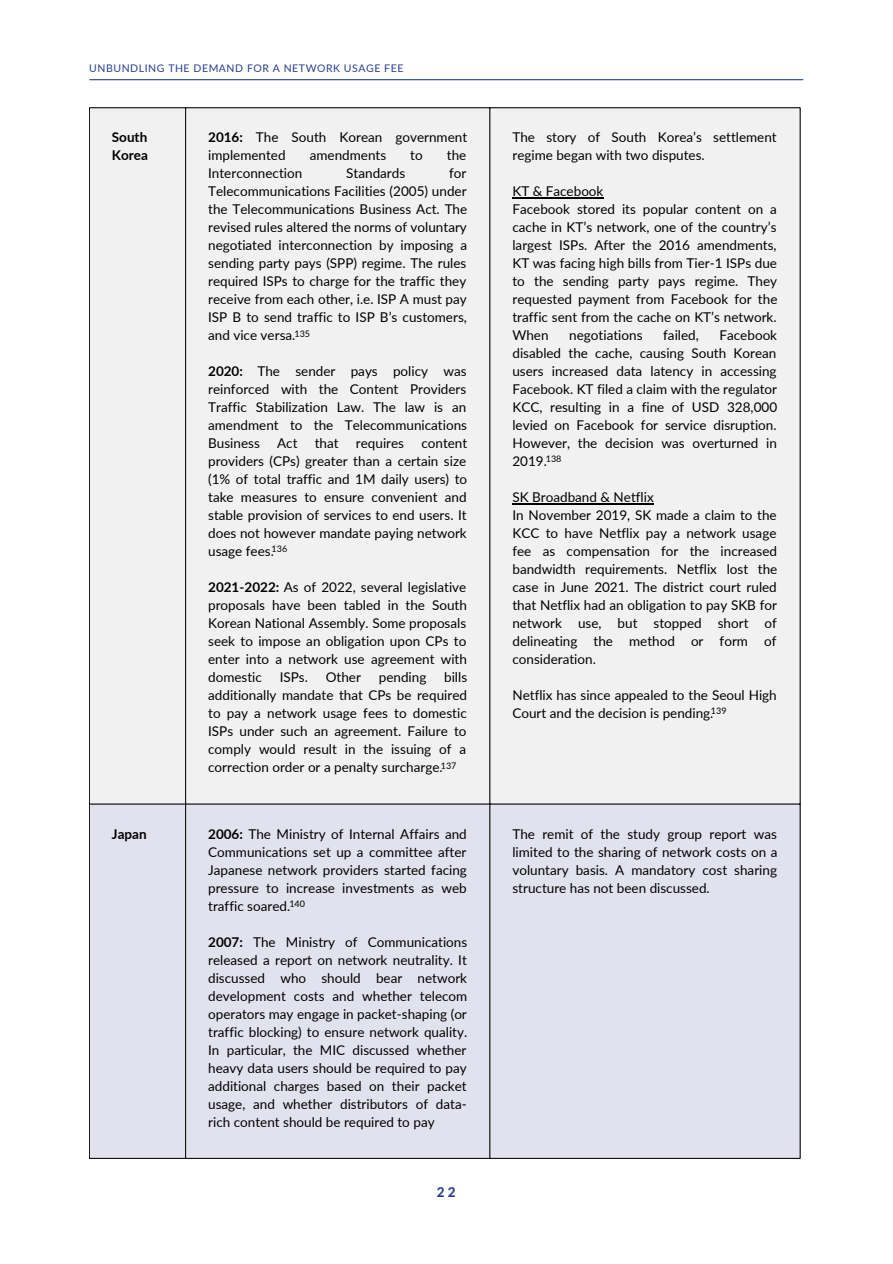
<style>
.page{position:relative;width:893px;height:1264px;background:#fff}
.page>*{position:absolute;margin:0;border:0;box-sizing:border-box;transform-origin:0 0}
.t1{font:13.5px/18px "Lato";color:#000;text-align:justify}
.t2{font:700 13.5px "Lato";color:#000}
.t3{font:800 13.5px "Lato";color:#253f8e}
.t4{font:10.5px "Lato";letter-spacing:.055em;color:#253f8e}
.t5{font:9px "Lato";color:#000}
.s1{font-weight:700}
</style>
<div class="page">
<hr style="left:90px;top:79px;width:712px;height:1px;background:#253f8e">
<div style="left:90px;top:109px;width:709px;height:694px;background:#f1f1f1"></div>
<div style="left:90px;top:804px;width:709px;height:354px;background:#e2e2ef"></div>
<hr style="left:512px;top:197px;width:91px;height:2px;background:#000">
<hr style="left:512px;top:503px;width:141px;height:1px;background:#000">
<hr style="left:89px;top:108px;width:1px;height:1050px;background:#000">
<hr style="left:185px;top:108px;width:1px;height:1050px;background:#000">
<hr style="left:489px;top:108px;width:1px;height:1050px;background:#000">
<hr style="left:799px;top:108px;width:1px;height:1050px;background:#000">
<hr style="left:89px;top:108px;width:711px;height:1px;background:#000">
<hr style="left:89px;top:803px;width:711px;height:1px;background:#000">
<hr style="left:89px;top:1158px;width:711px;height:1px;background:#000">
<p class="t4" style="left:89px;top:62px;width:315px">UNBUNDLING THE DEMAND FOR A NETWORK USAGE FEE</p>
<p class="t2" style="left:112px;top:129px;width:37px">South</p>
<p class="t2" style="left:112px;top:147px;width:38px">Korea</p>
<p class="t1" style="left:208px;top:128px;width:260px"><span class="s1">2016:</span> The South Korean government implemented</p>
<p class="t1" style="left:310px;top:146px;width:78px">amendments</p>
<p class="t1" style="left:410px;top:146px;width:14px">to</p>
<p class="t1" style="left:447px;top:146px;width:21px">the</p>
<p class="t1" style="left:208px;top:164px;width:96px">Interconnection</p>
<p class="t1" style="left:346px;top:164px;width:60px">Standards</p>
<p class="t1" style="left:208px;top:164px;width:260px;text-indent:241px">for Telecommunications Facilities (2005) under the Telecommunications Business Act. The revised rules altered the norms of voluntary negotiated interconnection by imposing a sending party pays (SPP) regime. The rules required ISPs to charge for the traffic they receive from each other, i.e. ISP A must pay ISP B to send traffic to ISP B’s customers, and vice versa.</p>
<p class="t1" style="left:208px;top:362px;width:260px"><span class="s1">2020:</span> The sender pays policy was reinforced with the Content Providers Traffic Stabilization Law. The law is an amendment to the Telecommunications Business</p>
<p class="t5" style="left:294px;top:328px;width:17px">135</p>
<p class="t1" style="left:277px;top:434px;width:22px">Act</p>
<p class="t1" style="left:315px;top:434px;width:25px">that</p>
<p class="t1" style="left:356px;top:434px;width:50px">requires</p>
<p class="t1" style="left:208px;top:434px;width:260px;text-indent:213px">content providers (CPs) greater than a certain size (1% of total traffic and 1M daily users) to take measures to ensure convenient and stable provision of services to end users. It does not however mandate paying network usage fees.</p>
<p class="t1" style="left:208px;top:578px;width:260px"><span class="s1">2021-2022:</span> As of 2022, several legislative proposals have been tabled in the South Korean National Assembly. Some proposals seek to impose an obligation upon CPs to enter into a network use agreement with domestic</p>
<p class="t5" style="left:271px;top:543px;width:17px">136</p>
<p class="t1" style="left:208px;top:668px;width:260px;text-indent:236px">bills additionally mandate that CPs be required to pay a network usage fees to domestic ISPs under such an agreement. Failure to comply would result in the issuing of a correction order or a penalty surcharge.</p>
<p class="t1" style="left:280px;top:668px;width:30px">ISPs.</p>
<p class="t1" style="left:326px;top:668px;width:37px">Other</p>
<p class="t1" style="left:379px;top:668px;width:49px">pending</p>
<p class="t5" style="left:441px;top:760px;width:17px">137</p>
<p class="t2" style="left:112px;top:825px;width:36px">Japan</p>
<p class="t1" style="left:208px;top:824px;width:260px"><span class="s1">2006:</span> The Ministry of Internal Affairs and Communications set up a committee after Japanese network providers started facing pressure to increase investments as web traffic soared.</p>
<p class="t1" style="left:208px;top:932px;width:260px"><span class="s1">2007:</span> The Ministry of Communications released a report on network neutrality. It discussed who should bear network development costs and whether telecom operators may engage in packet-shaping (or traffic blocking) to ensure network quality.<br>In particular, the MIC discussed whether heavy data users should be required to pay additional charges based on their packet usage, and whether distributors of data&shy;rich content should be required to pay</p>
<p class="t5" style="left:289px;top:897px;width:17px">140</p>
<p class="t3" style="left:437px;top:1183px;width:20px">22</p>
<p class="t1" style="left:512px;top:128px;width:266px">The story of South Korea’s settlement regime began with two disputes.</p>
<p class="t1" style="left:512px;top:182px;width:93px">KT &amp; Facebook</p>
<p class="t1" style="left:512px;top:200px;width:266px">Facebook stored its popular content on a cache in KT’s network, one of the country’s largest ISPs. After the 2016 amendments, KT was facing high bills from Tier-1 ISPs due to the sending party pays regime. They requested payment from Facebook for the traffic sent from the cache on KT’s network.<br>When</p>
<p class="t1" style="left:512px;top:326px;width:266px;text-indent:207px">Facebook disabled the cache, causing South Korean users increased data latency in accessing Facebook. KT filed a claim with the regulator KCC, resulting in a fine of USD 328,000 levied on Facebook for service disruption.<br>However, the decision was overturned in 2019.</p>
<p class="t1" style="left:512px;top:488px;width:143px">SK Broadband &amp; Netflix</p>
<p class="t1" style="left:512px;top:506px;width:266px">In November 2019, SK made a claim to the KCC to have Netflix pay a network usage fee as compensation for the increased bandwidth requirements. Netflix lost the case in June 2021. The district court ruled that Netflix had an obligation to pay SKB for network use, but stopped short of delineating the method or form of consideration.</p>
<p class="t1" style="left:512px;top:686px;width:266px">Netflix has since appealed to the Seoul High<br>Court and the decision is pending.</p>
<p class="t1" style="left:569px;top:326px;width:75px">negotiations</p>
<p class="t1" style="left:663px;top:326px;width:37px">failed,</p>
<p class="t5" style="left:545px;top:453px;width:17px">138</p>
<p class="t5" style="left:711px;top:705px;width:17px">139</p>
<p class="t1" style="left:512px;top:824px;width:266px">The remit of the study group report was limited to the sharing of network costs on a voluntary basis. A mandatory cost sharing structure has not been discussed.</p>
</div>
